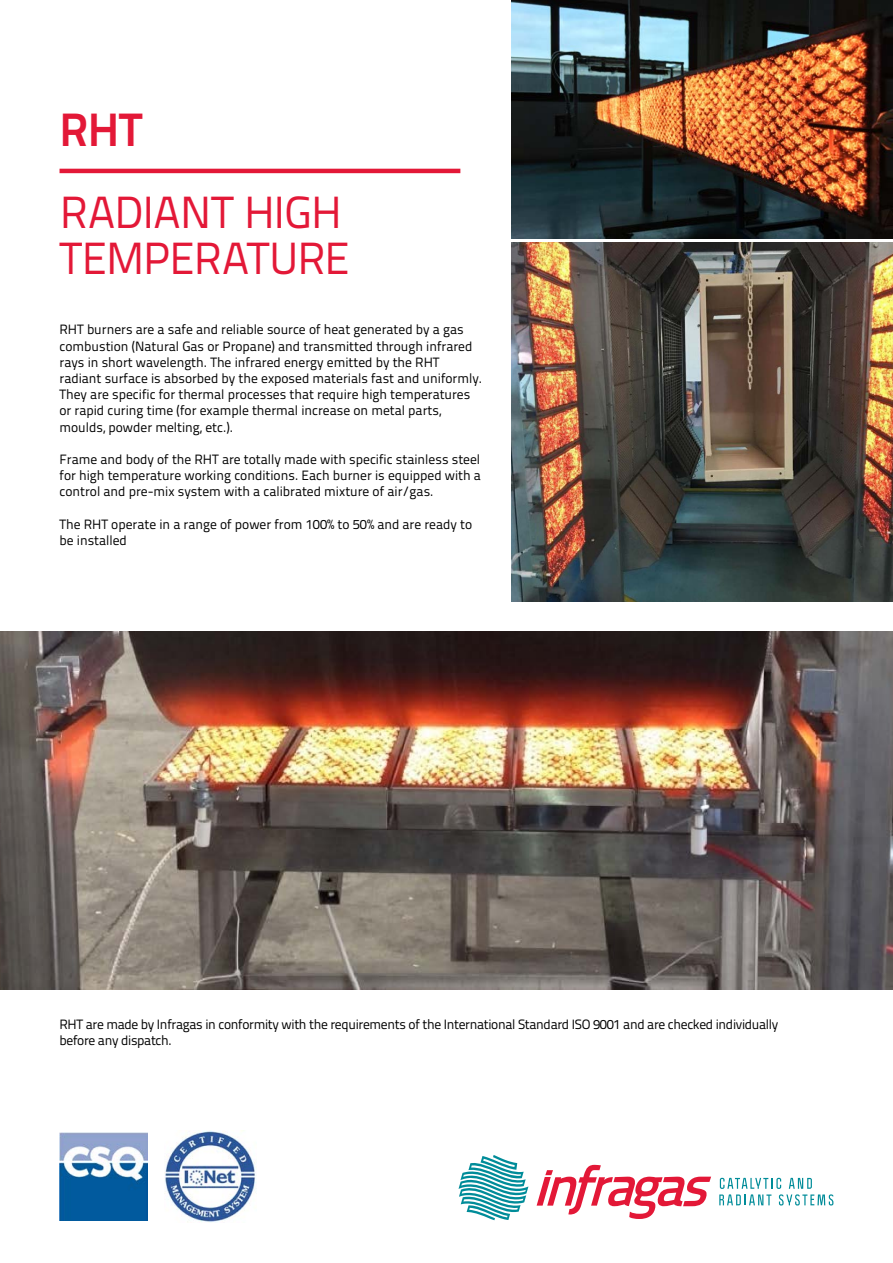
<style>
.page{position:relative;width:893px;height:1263px;background:#fff}
.page>*{position:absolute;margin:0;border:0;box-sizing:border-box;transform-origin:0 0}
.t1{font:700 46.8px "Titillium Text 22 L";color:#e31837}
.t2{font:45px/46.5px "Titillium Text 22 L";letter-spacing:-.015em;color:#e31837}
.t3{font:13.5px/16.2px "Titillium Text 22 L";color:#000}
.t4{font:13.5px/16.2px "Titillium Text 22 L";letter-spacing:-.025em;color:#000}
</style>
<div class="page">
<hr style="left:892px;top:601px;width:1px;height:662px;background:#e31837">
<hr style="left:60px;top:169px;width:400px;height:4px;background:#e31837">
<img style="left:512px;top:0;width:381px;height:238px">
<img style="left:512px;top:242px;width:381px;height:360px">
<img style="left:165px;top:1131px;width:92px;height:91px">
<img style="left:60px;top:1133px;width:87px;height:87px">
<img style="left:0;top:631px;width:893px;height:359px">
<svg style="left:537px;top:1165px;width:174px;height:54px"></svg>
<svg style="left:458px;top:1155px;width:70px;height:65px"></svg>
<svg style="left:719px;top:1178px;width:114px;height:27px"></svg>
<h1 class="t1" style="left:60px;top:93px;width:84px">RHT</h1>
<h2 class="t2" style="left:60px;top:186px;width:292px">RADIANT HIGH<br>TEMPERATURE</h2>
<p class="t3" style="left:60px;top:321px;width:424px">RHT burners are a safe and reliable source of heat generated by a gas combustion (Natural Gas or Propane) and transmitted through infrared rays in short wavelength. The infrared energy emitted by the RHT radiant surface is absorbed by the exposed materials fast and uniformly.<br>They are specific for thermal processes that require high temperatures or rapid curing time (for example thermal increase on metal parts, moulds, powder melting, etc.).</p>
<p class="t3" style="left:60px;top:450px;width:423px;text-align:justify">Frame and body of the RHT are totally made with specific stainless steel for high temperature working conditions. Each burner is equipped with a control and pre-mix system with a calibrated mixture of air/gas.</p>
<p class="t3" style="left:60px;top:515px;width:414px">The RHT operate in a range of power from 100% to 50% and are ready to be installed</p>
<p class="t4" style="left:60px;top:1015px;width:720px">RHT are made by Infragas in conformity with the requirements of the International Standard ISO 9001 and are checked individually before any dispatch.</p>
</div>
